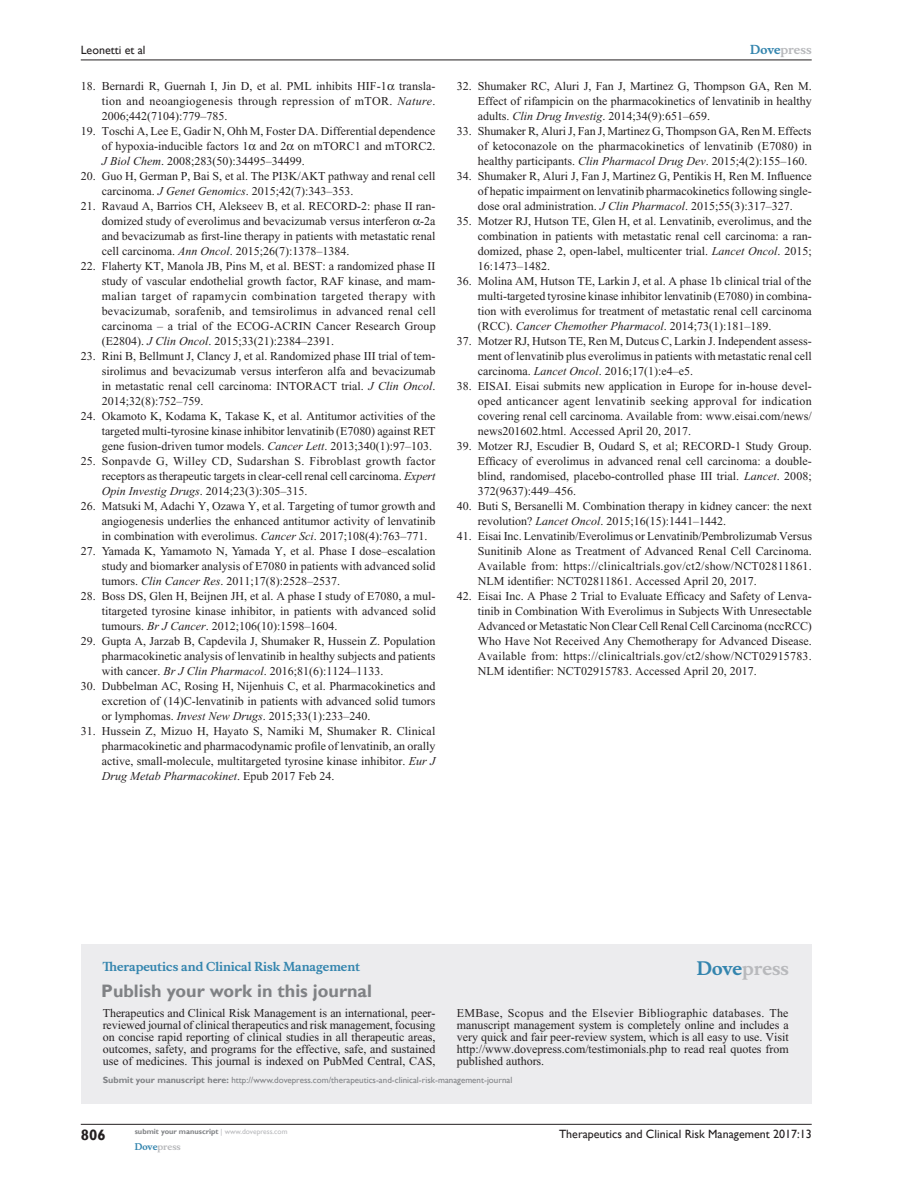
<style>
.page{position:relative;width:918px;height:1188px;background:#fff}
.page>*{position:absolute;margin:0;border:0;box-sizing:border-box;transform-origin:0 0}
.PromBx-H1{font:700 18px "Gill Sans";color:#808285}
.PromBx-Brand{font:700 18px "Musee";color:#b8b9bc}
.t1{font:700 15px "Gill Sans";color:#231f20}
.RefNL2{font:12px/15px "Times New Roman";color:#231f20;text-align:justify}
.PromBx-Tx{font:12px/12px "Times New Roman";letter-spacing:-.005em;color:#231f20;text-align:justify}
.t2{font:12px "Gill Sans";color:#231f20}
.PromBx-JrnlName{font:700 12px "Musee";color:#3485ae}
.t3{font:700 12px "Musee";color:#b8b9bc}
.PromBx-SubmitMssWebA{font:9px "Gill Sans";color:#808285}
.t4{font:700 9px "Musee";color:#b8b9bc}
.t5{font:700 7.5px "Gill Sans";color:#808285}
.s1{font-style:italic}
.s2{color:#3485ae}
.s3{font-weight:700}
.s4{font-weight:400;color:#b8b9bc}
</style>
<div class="page">
<div style="left:81px;top:944px;width:731px;height:159px;background:#ececee"></div>
<hr style="left:81px;top:1124px;width:731px;height:1px;background:#231f20">
<hr style="left:81px;top:60px;width:731px;height:1px;background:#231f20">
<p class="t2" style="left:81px;top:43px;width:66px">Leonetti et al</p>
<p class="RefNL2" style="left:102px;top:79px;width:335px;text-indent:-21px">18. Bernardi R, Guernah I, Jin D, et al. PML inhibits HIF-1 transla&shy;tion and neoangiogenesis through repression of mTOR. <span class="s1">Nature</span>.<br>2006;442(7104):779–785.</p>
<p class="RefNL2" style="left:102px;top:124px;width:335px;text-indent:-21px">19. Toschi A, Lee E, Gadir N, Ohh M, Foster DA. Differential dependence of hypoxia-inducible factors 1 and 2 on mTORC1 and mTORC2.<br><span class="s1">J Biol Chem</span>. 2008;283(50):34495–34499.</p>
<p class="RefNL2" style="left:102px;top:169px;width:335px;text-indent:-21px">20. Guo H, German P, Bai S, et al. The PI3K/AKT pathway and renal cell carcinoma. <span class="s1">J Genet Genomics</span>. 2015;42(7):343–353.</p>
<p class="RefNL2" style="left:102px;top:199px;width:335px;text-indent:-21px">21. Ravaud A, Barrios CH, Alekseev B, et al. RECORD-2: phase II ran&shy;domized study of everolimus and bevacizumab versus interferon -2a and bevacizumab as first-line therapy in patients with metastatic renal cell carcinoma. <span class="s1">Ann Oncol</span>. 2015;26(7):1378–1384.</p>
<p class="RefNL2" style="left:102px;top:259px;width:336px;text-indent:-21px">22. Flaherty KT, Manola JB, Pins M, et al. BEST: a randomized phase II study of vascular endothelial growth factor, RAF kinase, and mam&shy;malian target of rapamycin combination targeted therapy with bevacizumab, sorafenib, and temsirolimus in advanced renal cell carcinoma – a trial of the ECOG-ACRIN Cancer Research Group (E2804). <span class="s1">J Clin Oncol</span>. 2015;33(21):2384–2391.</p>
<p class="RefNL2" style="left:102px;top:349px;width:335px;text-indent:-21px">23. Rini B, Bellmunt J, Clancy J, et al. Randomized phase III trial of tem&shy;sirolimus and bevacizumab versus interferon alfa and bevacizumab in metastatic renal cell carcinoma: INTORACT trial. <span class="s1">J Clin Oncol</span>.<br>2014;32(8):752–759.</p>
<p class="RefNL2" style="left:102px;top:409px;width:335px;text-indent:-21px">24. Okamoto K, Kodama K, Takase K, et al. Antitumor activities of the targeted multi-tyrosine kinase inhibitor lenvatinib (E7080) against RET gene fusion-driven tumor models. <span class="s1">Cancer Lett</span>. 2013;340(1):97–103.</p>
<p class="RefNL2" style="left:102px;top:454px;width:335px;text-indent:-21px">25. Sonpavde G, Willey CD, Sudarshan S. Fibroblast growth factor receptors as therapeutic targets in clear-cell renal cell carcinoma. <span class="s1">Expert Opin Investig Drugs</span>. 2014;23(3):305–315.</p>
<p class="RefNL2" style="left:102px;top:499px;width:335px;text-indent:-21px">26. Matsuki M, Adachi Y, Ozawa Y, et al. Targeting of tumor growth and angiogenesis underlies the enhanced antitumor activity of lenvatinib in combination with everolimus. <span class="s1">Cancer Sci</span>. 2017;108(4):763–771.</p>
<p class="RefNL2" style="left:102px;top:544px;width:335px;text-indent:-21px">27. Yamada K, Yamamoto N, Yamada Y, et al. Phase I dose–escalation study and biomarker analysis of E7080 in patients with advanced solid tumors. <span class="s1">Clin Cancer Res</span>. 2011;17(8):2528–2537.</p>
<p class="RefNL2" style="left:102px;top:589px;width:336px;text-indent:-21px">28. Boss DS, Glen H, Beijnen JH, et al. A phase I study of E7080, a mul&shy;titargeted tyrosine kinase inhibitor, in patients with advanced solid tumours. <span class="s1">Br J Cancer</span>. 2012;106(10):1598–1604.</p>
<p class="RefNL2" style="left:102px;top:634px;width:335px;text-indent:-21px">29. Gupta A, Jarzab B, Capdevila J, Shumaker R, Hussein Z. Population pharmacokinetic analysis of lenvatinib in healthy subjects and patients with cancer. <span class="s1">Br J Clin Pharmacol</span>. 2016;81(6):1124–1133.</p>
<p class="RefNL2" style="left:102px;top:679px;width:335px;text-indent:-21px">30. Dubbelman AC, Rosing H, Nijenhuis C, et al. Pharmacokinetics and excretion of (14)C-lenvatinib in patients with advanced solid tumors or lymphomas. <span class="s1">Invest New Drugs</span>. 2015;33(1):233–240.</p>
<p class="RefNL2" style="left:102px;top:724px;width:335px;text-indent:-21px">31. Hussein Z, Mizuo H, Hayato S, Namiki M, Shumaker R. Clinical pharmacokinetic and pharmacodynamic profile of lenvatinib, an orally active, small-molecule, multitargeted tyrosine kinase inhibitor. <span class="s1">Eur J Drug Metab Pharmacokinet</span>. Epub 2017 Feb 24.</p>
<p class="t3" style="left:750px;top:43px;width:63px"><span class="s2">Dove</span>press</p>
<p class="RefNL2" style="left:478px;top:79px;width:335px;text-indent:-21px">32. Shumaker RC, Aluri J, Fan J, Martinez G, Thompson GA, Ren M.<br>Effect of rifampicin on the pharmacokinetics of lenvatinib in healthy adults. <span class="s1">Clin Drug Investig</span>. 2014;34(9):651–659.</p>
<p class="RefNL2" style="left:478px;top:124px;width:336px;text-indent:-21px">33. Shumaker R, Aluri J, Fan J, Martinez G, Thompson GA, Ren M. Effects of ketoconazole on the pharmacokinetics of lenvatinib (E7080) in healthy participants. <span class="s1">Clin Pharmacol Drug Dev</span>. 2015;4(2):155–160.</p>
<p class="RefNL2" style="left:478px;top:169px;width:335px;text-indent:-21px">34. Shumaker R, Aluri J, Fan J, Martinez G, Pentikis H, Ren M. Influence of hepatic impairment on lenvatinib pharmacokinetics following single&shy;dose oral administration. <span class="s1">J Clin Pharmacol</span>. 2015;55(3):317–327.</p>
<p class="RefNL2" style="left:478px;top:214px;width:335px;text-indent:-21px">35. Motzer RJ, Hutson TE, Glen H, et al. Lenvatinib, everolimus, and the combination in patients with metastatic renal cell carcinoma: a ran&shy;domized, phase 2, open-label, multicenter trial. <span class="s1">Lancet Oncol</span>. 2015; 16:1473–1482.</p>
<p class="RefNL2" style="left:478px;top:274px;width:335px;text-indent:-21px">36. Molina AM, Hutson TE, Larkin J, et al. A phase 1b clinical trial of the multi-targeted tyrosine kinase inhibitor lenvatinib (E7080) in combina&shy;tion with everolimus for treatment of metastatic renal cell carcinoma (RCC). <span class="s1">Cancer Chemother Pharmacol</span>. 2014;73(1):181–189.</p>
<p class="RefNL2" style="left:478px;top:334px;width:336px;text-indent:-21px">37. Motzer RJ, Hutson TE, Ren M, Dutcus C, Larkin J. Independent assess&shy;ment of lenvatinib plus everolimus in patients with metastatic renal cell carcinoma. <span class="s1">Lancet Oncol</span>. 2016;17(1):e4–e5.</p>
<p class="RefNL2" style="left:478px;top:379px;width:335px;text-indent:-21px">38. EISAI. Eisai submits new application in Europe for in-house devel&shy;oped anticancer agent lenvatinib seeking approval for indication covering renal cell carcinoma. Available from: www.eisai.com/news/ news201602.html. Accessed April 20, 2017.</p>
<p class="RefNL2" style="left:478px;top:439px;width:335px;text-indent:-21px">39. Motzer RJ, Escudier B, Oudard S, et al; RECORD-1 Study Group.<br>Efficacy of everolimus in advanced renal cell carcinoma: a double&shy;blind, randomised, placebo-controlled phase III trial. <span class="s1">Lancet</span>. 2008; 372(9637):449–456.</p>
<p class="RefNL2" style="left:478px;top:499px;width:335px;text-indent:-21px">40. Buti S, Bersanelli M. Combination therapy in kidney cancer: the next revolution? <span class="s1">Lancet Oncol</span>. 2015;16(15):1441–1442.</p>
<p class="RefNL2" style="left:478px;top:529px;width:336px;text-indent:-21px">41. Eisai Inc. Lenvatinib/Everolimus or Lenvatinib/Pembrolizumab Versus Sunitinib Alone as Treatment of Advanced Renal Cell Carcinoma.<br>Available from: https://clinicaltrials.gov/ct2/show/NCT02811861.<br>NLM identifier: NCT02811861. Accessed April 20, 2017.</p>
<p class="RefNL2" style="left:478px;top:589px;width:336px;text-indent:-21px">42. Eisai Inc. A Phase 2 Trial to Evaluate Efficacy and Safety of Lenva&shy;tinib in Combination With Everolimus in Subjects With Unresectable Advanced or Metastatic Non Clear Cell Renal Cell Carcinoma (nccRCC)<br>Who Have Not Received Any Chemotherapy for Advanced Disease.<br>Available from: https://clinicaltrials.gov/ct2/show/NCT02915783.<br>NLM identifier: NCT02915783. Accessed April 20, 2017.</p>
<p class="PromBx-JrnlName" style="left:103px;top:959px;width:259px">Therapeutics and Clinical Risk Management</p>
<p class="PromBx-H1" style="left:101px;top:980px;width:272px">Publish your work in this journal</p>
<p class="PromBx-Brand" style="left:697px;top:958px;width:94px"><span class="s2">Dove</span>press</p>
<p class="PromBx-Tx" style="left:103px;top:1007px;width:334px">Therapeutics and Clinical Risk Management is an international, peer&shy;reviewed journal of clinical therapeutics and risk management, focusing on concise rapid reporting of clinical studies in all therapeutic areas, outcomes, safety, and programs for the effective, safe, and sustained use of medicines. This journal is indexed on PubMed Central, CAS,</p>
<p class="PromBx-Tx" style="left:457px;top:1007px;width:333px">EMBase, Scopus and the Elsevier Bibliographic databases. The manuscript management system is completely online and includes a very quick and fair peer-review system, which is all easy to use. Visit http://www.dovepress.com/testimonials.php to read real quotes from published authors.</p>
<p class="PromBx-SubmitMssWebA" style="left:103px;top:1075px;width:411px"><span class="s3">Submit your manuscript here:</span> http://www.dovepress.com/therapeutics-and-clinical-risk-management-journal</p>
<p class="t1" style="left:81px;top:1126px;width:26px">806</p>
<p class="t5" style="left:135px;top:1127px;width:154px">submit your manuscript <span class="s4">| www.dovepress.com</span></p>
<p class="t4" style="left:135px;top:1141px;width:48px"><span class="s2">Dove</span>press</p>
<p class="t2" style="left:559px;top:1127px;width:254px">Therapeutics and Clinical Risk Management 2017:13</p>
</div>
